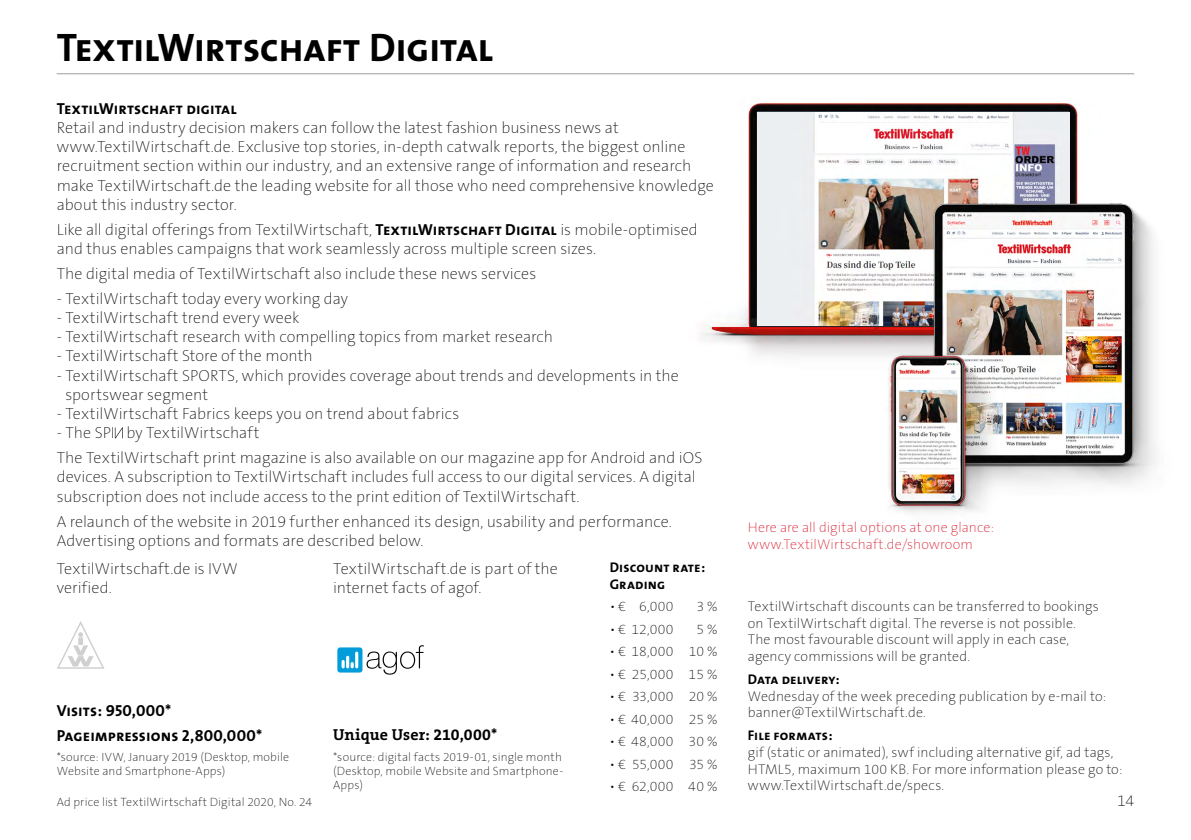
<style>
.page{position:relative;width:1191px;height:840px;background:#fff}
.page>*{position:absolute;margin:0;border:0;box-sizing:border-box;transform-origin:0 0}
.t1{font:40px "The Sans Bold Caps";letter-spacing:-.015em;color:#000}
.t2{font:16px/19.2px "The Sans Hair H37";letter-spacing:.005em;color:#000}
.t3{font:16px/24.8px "The Sans Bold Caps";letter-spacing:.005em;color:#000}
.t4{font:700 16px "The Serif B W7";letter-spacing:.01em;color:#000}
.t5{font:14px/16.8px "The Sans Hair H37";letter-spacing:.01em;color:#000}
.t6{font:14px/16.8px "The Sans Hair H37";letter-spacing:.01em;color:#d51224}
.t7{font:14px/16.8px "The Sans Bold Caps";letter-spacing:.01em;color:#000}
.t8{font:12px/14.4px "The Sans Hair H37";letter-spacing:.015em;color:#000;text-align:justify}
.s1{font-family:"The Sans Bold Caps"}
</style>
<div class="page">
<hr style="left:57px;top:73px;width:1077px;height:1px;background:#9d9d9c">
<img style="left:702px;top:102px;width:376px;height:254px">
<img style="left:757px;top:112px;width:312px;height:213px">
<svg style="left:115px;top:427px;width:8px;height:11px"></svg>
<div style="left:337px;top:647px;width:25px;height:25px;background:#019cd9;border-radius:3px"></div>
<svg style="left:366px;top:645px;width:58px;height:29px"></svg>
<svg style="left:341px;top:655px;width:13px;height:13px"></svg>
<hr style="left:355px;top:651px;width:3px;height:17px;background:#fff;border-radius:2px">
<svg style="left:57px;top:621px;width:47px;height:47px"></svg>
<img style="left:920px;top:196px;width:236px;height:290px">
<img style="left:884px;top:351px;width:113px;height:162px">
<h1 class="t1" style="left:57px;top:14px;width:438px">TextilWirtschaft Digital</h1>
<p class="t3" style="left:57px;top:95px;width:182px">TextilWirtschaft digital</p>
<p class="t2" style="left:57px;top:119px;width:658px">Retail and industry decision makers can follow the latest fashion business news at www.TextilWirtschaft.de. Exclusive top stories, in-depth catwalk reports, the biggest online recruitment section within our industry, and an extensive range of information and research make TextilWirtschaft.de the leading website for all those who need comprehensive knowledge about this industry sector.</p>
<p class="t2" style="left:57px;top:220px;width:642px">Like all digital offerings from TextilWirtschaft, <span class="s1">TextilWirtschaft Digital</span> is mobile-optimised and thus enables campaigns that work seamlessly across multiple screen sizes.</p>
<p class="t2" style="left:57px;top:264px;width:481px">The digital media of TextilWirtschaft also include these news services</p>
<p class="t2" style="left:57px;top:289px;width:293px">- TextilWirtschaft today every working day</p>
<p class="t2" style="left:57px;top:308px;width:244px">- TextilWirtschaft trend every week</p>
<p class="t2" style="left:57px;top:327px;width:498px">- TextilWirtschaft research with compelling topics from market research</p>
<p class="t2" style="left:57px;top:347px;width:257px">- TextilWirtschaft Store of the month</p>
<p class="t2" style="left:65px;top:366px;width:615px;text-indent:-9px">- TextilWirtschaft SPORTS, which provides coverage about trends and developments in the sportswear segment</p>
<p class="t2" style="left:57px;top:404px;width:404px">- TextilWirtschaft Fabrics keeps you on trend about fabrics</p>
<p class="t2" style="left:57px;top:421px;width:647px;line-height:24.8px">- The SPI by TextilWirtschaft<br>The TextilWirtschaft print magazine is also available on our magazine app for Android and iOS</p>
<p class="t2" style="left:57px;top:468px;width:640px">devices. A subscription to TextilWirtschaft includes full access to our digital services. A digital subscription does not include access to the print edition of TextilWirtschaft.</p>
<p class="t2" style="left:57px;top:512px;width:616px">A relaunch of the website in 2019 further enhanced its design, usability and performance.<br>Advertising options and formats are described below.</p>
<p class="t2" style="left:333px;top:559px;width:226px">TextilWirtschaft.de is part of the internet facts of agof.</p>
<p class="t2" style="left:57px;top:559px;width:182px">TextilWirtschaft.de is IVW verified.</p>
<p class="t7" style="left:609px;top:558px;width:97px">Discount rate:<br>Grading</p>
<p class="t5" style="left:609px;top:598px;width:65px">• € 6,000</p>
<p class="t5" style="left:696px;top:598px;width:23px">3 %</p>
<p class="t5" style="left:609px;top:621px;width:65px">• € 12,000</p>
<p class="t5" style="left:696px;top:621px;width:23px">5 %</p>
<p class="t5" style="left:609px;top:643px;width:109px">• € 18,000 10 %</p>
<p class="t5" style="left:609px;top:666px;width:109px">• € 25,000 15 %</p>
<p class="t5" style="left:609px;top:688px;width:109px">• € 33,000 20 %</p>
<p class="t5" style="left:609px;top:710px;width:109px">• € 40,000 25 %</p>
<p class="t5" style="left:609px;top:733px;width:109px">• € 48,000 30 %</p>
<p class="t5" style="left:609px;top:755px;width:109px">• € 55,000 35 %</p>
<p class="t5" style="left:609px;top:778px;width:109px">• € 62,000 40 %</p>
<p class="t3" style="left:57px;top:697px;width:207px">Visits: 950,000*<br>Pageimpressions 2,800,000*</p>
<p class="t8" style="left:57px;top:749px;width:234px">*source: IVW, January 2019 (Desktop, mobile<br>Website and Smartphone-Apps)</p>
<p class="t4" style="left:333px;top:724px;width:166px">Unique User: 210,000*</p>
<p class="t8" style="left:333px;top:749px;width:231px">*source: digital facts 2019-01, single month (Desktop, mobile Website and Smartphone-Apps)</p>
<p class="t8" style="left:57px;top:794px;width:257px">Ad price list TextilWirtschaft Digital 2020, No. 24</p>
<p class="t6" style="left:748px;top:519px;width:248px">Here are all digital options at one glance: www.TextilWirtschaft.de/showroom</p>
<p class="t5" style="left:748px;top:598px;width:352px">TextilWirtschaft discounts can be transferred to bookings on TextilWirtschaft digital. The reverse is not possible.<br>The most favourable discount will apply in each case, agency commissions will be granted.</p>
<p class="t7" style="left:748px;top:669px;width:93px">Data delivery:</p>
<p class="t5" style="left:748px;top:687px;width:360px">Wednesday of the week preceding publication by e-mail to: banner@TextilWirtschaft.de.</p>
<p class="t7" style="left:748px;top:726px;width:86px">File formats:</p>
<p class="t5" style="left:748px;top:743px;width:376px">gif (static or animated), swf including alternative gif, ad tags,<br>HTML5, maximum 100 KB. For more information please go to: www.TextilWirtschaft.de/specs.</p>
<p class="t2" style="left:1117px;top:791px;width:19px">14</p>
</div>
